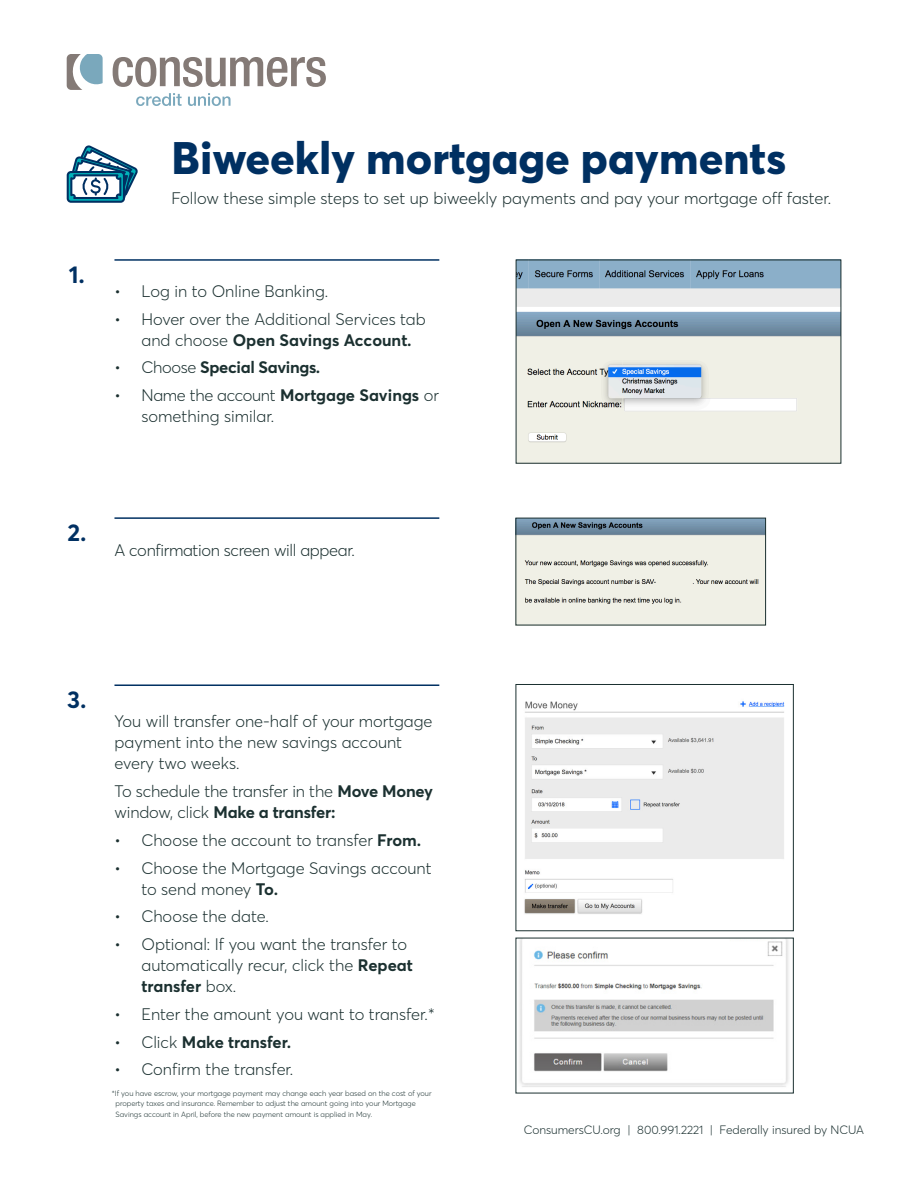
<style>
.page{position:relative;width:918px;height:1188px;background:#fff}
.page>*{position:absolute;margin:0;border:0;box-sizing:border-box;transform-origin:0 0}
.t1{font:800 45px "Averta Std";color:#003062}
.t2{font:700 24px "Averta Std";color:#003062}
.t3{font:300 16.5px/21px "Averta Std";color:#1b3030}
.t4{font:300 16.5px "Averta Std";letter-spacing:-.02em;color:#1b3030}
.t5{font:700 16.5px "Averta Std";letter-spacing:-.02em;color:#1b3030}
.t6{font:700 16.5px "Averta Std";color:#1b3030}
.t7{font:300 12px "Averta Std";color:#1b3030}
.t8{font:300 7.5px/10.5px "Averta Std";color:#1b3030}
.s1{font-weight:700}
.s2{font-weight:300}
</style>
<div class="page">
<svg style="left:113px;top:57px;width:213px;height:30px"></svg>
<svg style="left:67px;top:54px;width:36px;height:36px"></svg>
<svg style="left:136px;top:93px;width:46px;height:13px"></svg>
<svg style="left:188px;top:93px;width:43px;height:13px"></svg>
<hr style="left:114px;top:259px;width:325px;height:2px;background:#003062">
<hr style="left:114px;top:517px;width:325px;height:2px;background:#003062">
<hr style="left:114px;top:684px;width:325px;height:2px;background:#003062">
<svg style="left:67px;top:145px;width:71px;height:58px"></svg>
<img style="left:518px;top:262px;width:321px;height:199px">
<img style="left:518px;top:520px;width:246px;height:103px">
<img style="left:524px;top:701px;width:261px;height:213px">
<div style="left:516px;top:684px;width:278px;height:247px;border:1px solid #1b3030"></div>
<img style="left:519px;top:940px;width:270px;height:147px">
<p class="t2" style="left:69px;top:257px;width:18px">1.</p>
<p class="t1" style="left:171px;top:126px;width:616px">Biweekly mortgage payments</p>
<p class="t3" style="left:171px;top:187px;width:661px">Follow these simple steps to set up biweekly payments and pay your mortgage off faster.</p>
<p class="t3" style="left:114px;top:280px;width:215px">• Log in to Online Banking.</p>
<p class="t3" style="left:141px;top:308px;width:286px;text-indent:-27px">• Hover over the Additional Services tab and choose <span class="s1">Open Savings Account.</span></p>
<p class="t5" style="left:114px;top:356px;width:207px"><span class="s2">• Choose</span> Special Savings.</p>
<p class="t3" style="left:141px;top:384px;width:299px;text-indent:-27px">• Name the account <span class="s1">Mortgage Savings</span> or something similar.</p>
<p class="t2" style="left:67px;top:515px;width:21px">2.</p>
<p class="t4" style="left:114px;top:539px;width:242px">A confirmation screen will appear.</p>
<p class="t2" style="left:67px;top:683px;width:21px">3.</p>
<p class="t3" style="left:114px;top:710px;width:319px">You will transfer one-half of your mortgage payment into the new savings account every two weeks.</p>
<p class="t3" style="left:114px;top:780px;width:320px">To schedule the transfer in the <span class="s1">Move Money </span>window, click <span class="s1">Make a transfer:</span></p>
<p class="t3" style="left:114px;top:829px;width:308px">• Choose the account to transfer <span class="s1">From.</span></p>
<p class="t3" style="left:141px;top:857px;width:292px;text-indent:-27px">• Choose the Mortgage Savings account to send money <span class="s1">To.</span></p>
<p class="t3" style="left:114px;top:905px;width:156px">• Choose the date.</p>
<p class="t3" style="left:141px;top:933px;width:273px;text-indent:-27px">• Optional: If you want the transfer to automatically recur, click the <span class="s1">Repeat transfer</span> box.</p>
<p class="t3" style="left:114px;top:1003px;width:322px">• Enter the amount you want to transfer.*</p>
<p class="t6" style="left:114px;top:1030px;width:178px"><span class="s2">• Click</span> Make transfer.</p>
<p class="t3" style="left:114px;top:1058px;width:180px">• Confirm the transfer.</p>
<p class="t8" style="left:115px;top:1088px;width:318px;text-indent:-4px">*If you have escrow, your mortgage payment may change each year based on the cost of your property taxes and insurance. Remember to adjust the amount going into your Mortgage<br>Savings account in April, before the new payment amount is applied in May.</p>
<p class="t7" style="left:524px;top:1122px;width:342px">ConsumersCU.org | 800.991.2221 | Federally insured by NCUA</p>
</div>
